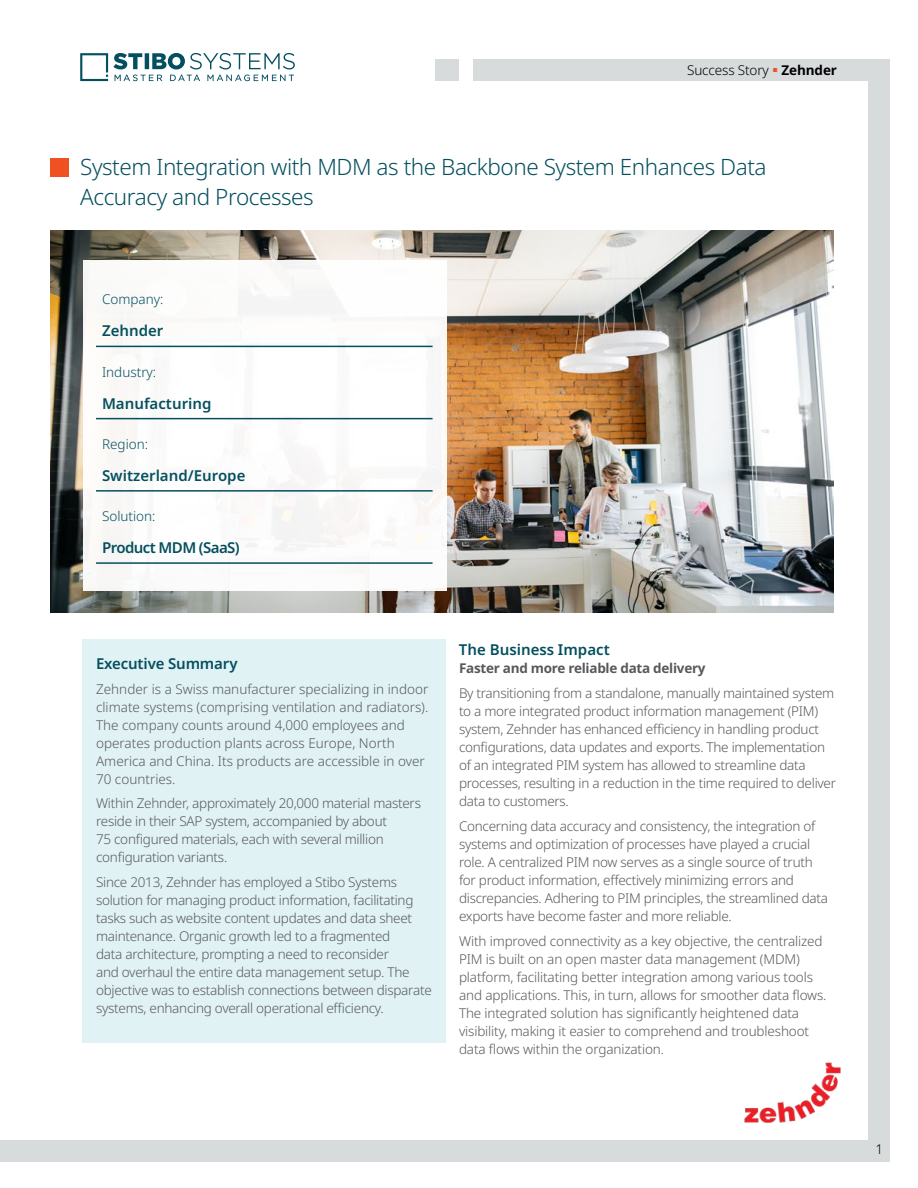
<style>
.page{position:relative;width:918px;height:1188px;background:#fff}
.page>*{position:absolute;margin:0;border:0;box-sizing:border-box;transform-origin:0 0}
.t1{font:300 22.5px/30px "Noto Sans";letter-spacing:-.02em;color:#044f5f}
.t2{font:600 15px "Noto Sans";color:#044f5f}
.t3{font:600 15px "Noto Sans";letter-spacing:-.04em;color:#044f5f}
.t4{font:300 13.5px/18px "Noto Sans";letter-spacing:-.02em;color:#58595b}
.t5{font:300 13.5px/18px "Noto Sans";color:#58595b}
.t6{font:300 13.5px "Noto Sans";color:#044f5f}
.t7{font:700 13.5px "Noto Sans";letter-spacing:-.02em;color:#58595b}
.t8{font:300 13.5px "Noto Sans";letter-spacing:-.01em;color:#000}
.s1{color:#f05123}
.s2{font-weight:700}
</style>
<div class="page">
<svg style="left:80px;top:53px;width:215px;height:28px"></svg>
<div style="left:435px;top:59px;width:23px;height:22px;background:#d8dbdc"></div>
<div style="left:473px;top:59px;width:416px;height:22px;background:#d8dbdc"></div>
<div style="left:0;top:1140px;width:889px;height:22px;background:#d8dbdc"></div>
<div style="left:868px;top:65px;width:22px;height:1097px;background:#d8dbdc"></div>
<div style="left:50px;top:158px;width:19px;height:19px;background:#f05123"></div>
<div style="left:83px;top:639px;width:363px;height:404px;background:#e0f2f4"></div>
<img style="left:50px;top:230px;width:783px;height:383px">
<div style="left:83px;top:260px;width:363px;height:331px;background:#fff"></div>
<hr style="left:96px;top:346px;width:337px;height:1px;background:#044f5f">
<hr style="left:96px;top:418px;width:337px;height:1px;background:#044f5f">
<hr style="left:96px;top:490px;width:337px;height:2px;background:#044f5f">
<hr style="left:96px;top:562px;width:337px;height:2px;background:#044f5f">
<img style="left:744px;top:1062px;width:97px;height:60px">
<p class="t8" style="left:687px;top:60px;width:151px">Success Story <span class="s1">▪</span> <span class="s2">Zehnder</span></p>
<h1 class="t1" style="left:80px;top:153px;width:688px">System Integration with MDM as the Backbone System Enhances Data<br>Accuracy and Processes</h1>
<p class="t6" style="left:102px;top:290px;width:63px">Company:</p>
<p class="t2" style="left:102px;top:320px;width:63px">Zehnder</p>
<p class="t6" style="left:102px;top:362px;width:56px">Industry:</p>
<p class="t2" style="left:102px;top:393px;width:111px">Manufacturing</p>
<p class="t6" style="left:102px;top:434px;width:48px">Region:</p>
<p class="t2" style="left:102px;top:465px;width:145px">Switzerland/Europe</p>
<p class="t6" style="left:102px;top:507px;width:55px">Solution:</p>
<p class="t3" style="left:102px;top:537px;width:139px">Product MDM (SaaS)</p>
<p class="t2" style="left:96px;top:653px;width:143px">Executive Summary</p>
<p class="t5" style="left:96px;top:680px;width:334px">Zehnder is a Swiss manufacturer specializing in indoor climate systems (comprising ventilation and radiators).<br>The company counts around 4,000 employees and operates production plants across Europe, North America and China. Its products are accessible in over 70 countries.</p>
<p class="t4" style="left:96px;top:795px;width:326px">Within Zehnder, approximately 20,000 material masters reside in their SAP system, accompanied by about<br>75 configured materials, each with several million configuration variants.</p>
<p class="t4" style="left:96px;top:874px;width:337px">Since 2013, Zehnder has employed a Stibo Systems solution for managing product information, facilitating tasks such as website content updates and data sheet maintenance. Organic growth led to a fragmented<br>data architecture, prompting a need to reconsider<br>and overhaul the entire data management setup. The objective was to establish connections between disparate systems, enhancing overall operational efficiency.</p>
<p class="t2" style="left:459px;top:639px;width:152px">The Business Impact</p>
<p class="t7" style="left:459px;top:659px;width:248px">Faster and more reliable data delivery</p>
<p class="t4" style="left:459px;top:685px;width:379px">By transitioning from a standalone, manually maintained system to a more integrated product information management (PIM) system, Zehnder has enhanced efficiency in handling product configurations, data updates and exports. The implementation of an integrated PIM system has allowed to streamline data processes, resulting in a reduction in the time required to deliver data to customers.</p>
<p class="t4" style="left:459px;top:817px;width:371px">Concerning data accuracy and consistency, the integration of systems and optimization of processes have played a crucial role. A centralized PIM now serves as a single source of truth for product information, effectively minimizing errors and discrepancies. Adhering to PIM principles, the streamlined data exports have become faster and more reliable.</p>
<p class="t4" style="left:459px;top:932px;width:369px">With improved connectivity as a key objective, the centralized PIM is built on an open master data management (MDM) platform, facilitating better integration among various tools and applications. This, in turn, allows for smoother data flows.<br>The integrated solution has significantly heightened data visibility, making it easier to comprehend and troubleshoot data flows within the organization.</p>
<p class="t8" style="left:875px;top:1140px;width:9px">1</p>
</div>
